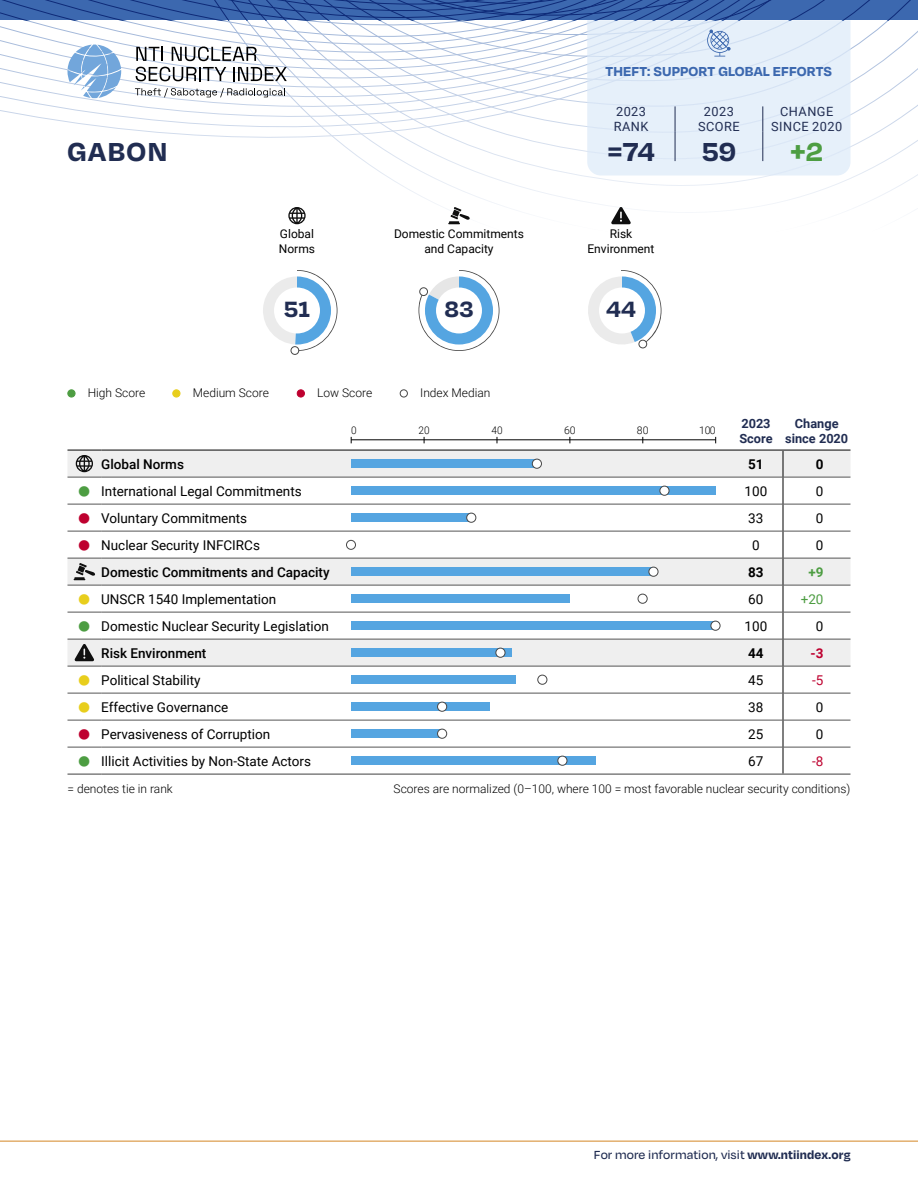
<style>
.page{position:relative;width:918px;height:1188px;background:#fff}
.page>*{position:absolute;margin:0;border:0;box-sizing:border-box;transform-origin:0 0}
.t1{font:700 30px "Degular";letter-spacing:.05em;color:#212d52}
.t2{font:700 30px "Degular";color:#4d9d42}
.t3{font:700 25.5px "Degular";color:#212d52}
.t4{font:700 15px "Degular";letter-spacing:.01em;color:#3c68af}
.t5{font:13.5px "Roboto";color:#000}
.t6{font:500 13.5px "Roboto";color:#000}
.t7{font:500 13.5px "Degular";letter-spacing:.005em;color:#212d52}
.t8{font:700 13.5px "Roboto";color:#000}
.t9{font:13.5px "Roboto";color:#be002f}
.t10{font:13.5px "Roboto";color:#4d9d42}
.t11{font:700 13.5px "Roboto";color:#4d9d42}
.t12{font:700 13.5px "Roboto";color:#be002f}
.t13{font:12.75px/15.3px "Roboto";letter-spacing:.035em;color:#212d52;text-align:center}
.t14{font:700 12.75px/15.3px "Roboto";color:#212d52}
.t15{font:300 12px "Roboto";color:#000}
.t16{font:12px/14.4px "Roboto";color:#000;text-align:center}
.t17{font:300 10.5px "Roboto";color:#000}
.t18{font:300 10.5px "Roboto";color:#000;scale:.96 1}
.s1{color:#4d9d42}
.s2{color:#be002f}
.s3{color:#e8ce1c}
.s4{font-weight:700}
</style>
<div class="page">
<hr style="left:0;top:1141px;width:918px;height:1px;background:#d48625">
<svg style="left:418px;top:270px;width:82px;height:81px"></svg>
<div style="left:436px;top:288px;width:46px;height:45px;background:#fff;border-radius:50%"></div>
<div style="left:291px;top:346px;width:8px;height:9px;border:1px solid #484848;border-radius:50%"></div>
<svg style="left:263px;top:270px;width:75px;height:81px"></svg>
<div style="left:274px;top:288px;width:46px;height:45px;background:#fff;border-radius:50%"></div>
<svg style="left:588px;top:270px;width:74px;height:79px"></svg>
<div style="left:599px;top:288px;width:46px;height:45px;background:#fff;border-radius:50%"></div>
<hr style="left:68px;top:774px;width:33px;height:1px;background:#555">
<hr style="left:101px;top:774px;width:250px;height:1px;background:#555">
<hr style="left:351px;top:774px;width:378px;height:1px;background:#555">
<hr style="left:729px;top:774px;width:54px;height:1px;background:#555">
<hr style="left:783px;top:774px;width:67px;height:1px;background:#555">
<svg style="left:68px;top:436px;width:782px;height:338px"></svg>
<div style="left:351px;top:648px;width:160px;height:9px;background:#55a5e1"></div>
<div style="left:496px;top:648px;width:9px;height:9px;background:#fff;border-radius:50%"></div>
<div style="left:495px;top:648px;width:10px;height:10px;border:1px solid #484848;border-radius:50%"></div>
<div style="left:351px;top:675px;width:164px;height:9px;background:#55a5e1"></div>
<div style="left:538px;top:675px;width:9px;height:9px;background:#fff;border-radius:50%"></div>
<div style="left:537px;top:675px;width:10px;height:10px;border:1px solid #484848;border-radius:50%"></div>
<div style="left:351px;top:702px;width:139px;height:9px;background:#55a5e1"></div>
<div style="left:438px;top:702px;width:9px;height:9px;background:#fff;border-radius:50%"></div>
<div style="left:437px;top:702px;width:10px;height:10px;border:1px solid #484848;border-radius:50%"></div>
<div style="left:351px;top:729px;width:91px;height:9px;background:#55a5e1"></div>
<div style="left:438px;top:729px;width:9px;height:9px;background:#fff;border-radius:50%"></div>
<div style="left:437px;top:729px;width:10px;height:10px;border:1px solid #484848;border-radius:50%"></div>
<div style="left:351px;top:756px;width:244px;height:9px;background:#55a5e1"></div>
<div style="left:558px;top:756px;width:9px;height:9px;background:#fff;border-radius:50%"></div>
<div style="left:557px;top:756px;width:10px;height:10px;border:1px solid #484848;border-radius:50%"></div>
<div style="left:346px;top:540px;width:10px;height:9px;background:#fff;border-radius:50%"></div>
<div style="left:346px;top:540px;width:10px;height:10px;border:1px solid #484848;border-radius:50%"></div>
<svg style="left:0;top:0;width:918px;height:176px"></svg>
<hr style="left:675px;top:131px;width:1px;height:30px;background:#212d52">
<div style="left:68px;top:390px;width:7px;height:7px;background:#4d9d42;border-radius:50%"></div>
<div style="left:68px;top:390px;width:7px;height:7px;border:1px solid #4d9d42;border-radius:50%"></div>
<div style="left:173px;top:390px;width:7px;height:7px;background:#e8ce1c;border-radius:50%"></div>
<div style="left:173px;top:390px;width:7px;height:7px;border:1px solid #e8ce1c;border-radius:50%"></div>
<div style="left:297px;top:390px;width:7px;height:7px;background:#be002f;border-radius:50%"></div>
<div style="left:297px;top:390px;width:8px;height:7px;border:1px solid #be002f;border-radius:50%"></div>
<div style="left:400px;top:390px;width:8px;height:7px;border:1px solid #484848;border-radius:50%"></div>
<svg style="left:288px;top:207px;width:18px;height:17px"></svg>
<svg style="left:448px;top:207px;width:22px;height:17px"></svg>
<svg style="left:611px;top:207px;width:20px;height:17px"></svg>
<p class="t4" style="left:606px;top:62px;width:228px">THEFT: SUPPORT GLOBAL EFFORTS</p>
<p class="t13" style="left:614px;top:103px;width:36px;text-align:left">2023<br>RANK</p>
<p class="t13" style="left:698px;top:103px;width:43px">2023<br>SCORE</p>
<p class="t13" style="left:771px;top:103px;width:73px">CHANGE<br>SINCE 2020</p>
<h1 class="t1" style="left:68px;top:133px;width:101px">GABON</h1>
<h1 class="t1" style="left:607px;top:133px;width:49px">=74</h1>
<h1 class="t1" style="left:702px;top:133px;width:36px">59</h1>
<h1 class="t2" style="left:791px;top:133px;width:34px">+2</h1>
<p class="t16" style="left:279px;top:226px;width:38px;text-align:left">Global<br>Norms</p>
<p class="t16" style="left:394px;top:226px;width:131px">Domestic Commitments and Capacity</p>
<p class="t16" style="left:588px;top:226px;width:68px">Risk<br>Environment</p>
<h2 class="t3" style="left:284px;top:293px;width:28px">51</h2>
<h2 class="t3" style="left:444px;top:293px;width:31px">83</h2>
<h2 class="t3" style="left:606px;top:293px;width:31px">44</h2>
<p class="t15" style="left:88px;top:385px;width:59px">High Score</p>
<p class="t15" style="left:193px;top:385px;width:78px">Medium Score</p>
<p class="t15" style="left:317px;top:385px;width:57px">Low Score</p>
<p class="t15" style="left:420px;top:385px;width:72px">Index Median</p>
<p class="t18" style="left:351px;top:423px;width:7px">0</p>
<p class="t18" style="left:419px;top:423px;width:13px">20</p>
<p class="t18" style="left:492px;top:423px;width:13px">40</p>
<p class="t17" style="left:564px;top:423px;width:13px">60</p>
<p class="t17" style="left:637px;top:423px;width:13px">80</p>
<p class="t17" style="left:699px;top:423px;width:18px">100</p>
<p class="t14" style="left:739px;top:415px;width:35px">2023<br>Score</p>
<p class="t14" style="left:785px;top:415px;width:65px;text-align:center">Change since 2020</p>
<p class="t6" style="left:101px;top:454px;width:84px">Global Norms</p>
<p class="t8" style="left:748px;top:454px;width:17px">51</p>
<p class="t8" style="left:816px;top:454px;width:9px">0</p>
<p class="t5" style="left:78px;top:481px;width:226px"><span class="s1">●</span> International Legal Commitments</p>
<p class="t5" style="left:745px;top:481px;width:24px">100</p>
<p class="t5" style="left:816px;top:481px;width:9px">0</p>
<p class="t5" style="left:78px;top:508px;width:171px"><span class="s2">●</span> Voluntary Commitments</p>
<p class="t5" style="left:748px;top:508px;width:17px">33</p>
<p class="t5" style="left:816px;top:508px;width:9px">0</p>
<p class="t5" style="left:78px;top:535px;width:184px"><span class="s2">●</span> Nuclear Security INFCIRCs</p>
<p class="t5" style="left:752px;top:535px;width:9px">0</p>
<p class="t5" style="left:816px;top:535px;width:9px">0</p>
<p class="t6" style="left:101px;top:562px;width:230px">Domestic Commitments and Capacity</p>
<p class="t8" style="left:748px;top:562px;width:17px">83</p>
<p class="t11" style="left:808px;top:562px;width:17px">+9</p>
<p class="t5" style="left:78px;top:589px;width:200px"><span class="s3">●</span> UNSCR 1540 Implementation</p>
<p class="t5" style="left:748px;top:589px;width:17px">60</p>
<p class="t10" style="left:801px;top:589px;width:24px">+20</p>
<p class="t5" style="left:78px;top:616px;width:253px"><span class="s1">●</span> Domestic Nuclear Security Legislation</p>
<p class="t5" style="left:745px;top:616px;width:24px">100</p>
<p class="t5" style="left:816px;top:616px;width:9px">0</p>
<p class="t6" style="left:101px;top:643px;width:107px">Risk Environment</p>
<p class="t8" style="left:748px;top:643px;width:17px">44</p>
<p class="t12" style="left:811px;top:643px;width:14px">-3</p>
<p class="t5" style="left:78px;top:670px;width:124px"><span class="s3">●</span> Political Stability</p>
<p class="t5" style="left:748px;top:670px;width:17px">45</p>
<p class="t9" style="left:812px;top:670px;width:13px">-5</p>
<p class="t5" style="left:78px;top:697px;width:152px"><span class="s3">●</span> Effective Governance</p>
<p class="t5" style="left:748px;top:697px;width:17px">38</p>
<p class="t5" style="left:816px;top:697px;width:9px">0</p>
<p class="t5" style="left:78px;top:724px;width:194px"><span class="s2">●</span> Pervasiveness of Corruption</p>
<p class="t5" style="left:748px;top:724px;width:17px">25</p>
<p class="t5" style="left:816px;top:724px;width:9px">0</p>
<p class="t5" style="left:78px;top:751px;width:235px"><span class="s1">●</span> Illicit Activities by Non-State Actors</p>
<p class="t5" style="left:748px;top:751px;width:17px">67</p>
<p class="t9" style="left:812px;top:751px;width:13px">-8</p>
<p class="t15" style="left:68px;top:781px;width:107px">= denotes tie in rank</p>
<p class="t15" style="left:394px;top:781px;width:458px">Scores are normalized (0–100, where 100 = most favorable nuclear security conditions)</p>
<p class="t7" style="left:594px;top:1146px;width:258px">For more information, visit <span class="s4">www.ntiindex.org</span></p>
</div>
